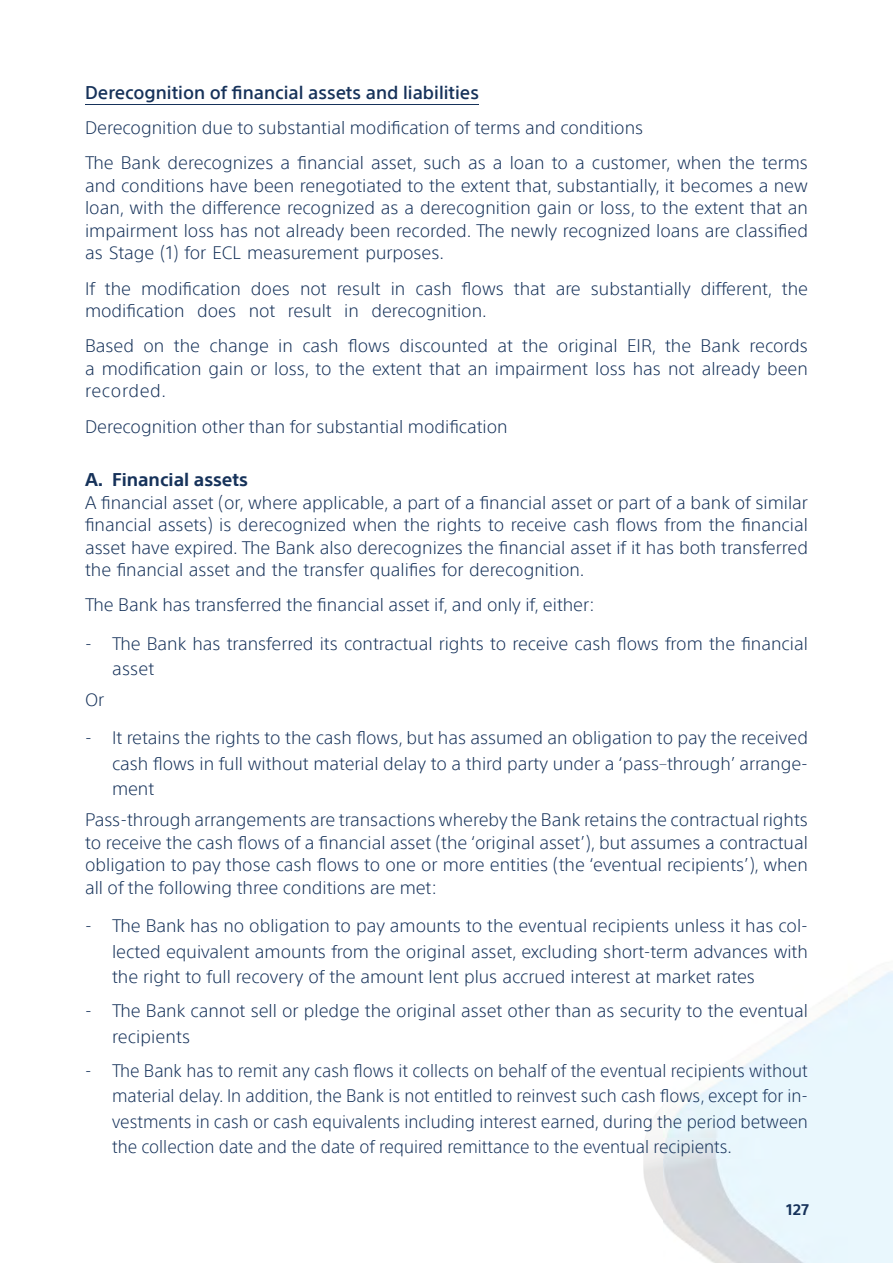
<style>
.page{position:relative;width:893px;height:1263px;background:#fff}
.page>*{position:absolute;margin:0;border:0;box-sizing:border-box;transform-origin:0 0}
.t1{font:500 18px "SST Arabic";color:#16325a}
.t2{font:700 18px "SST Arabic";color:#16325a}
.t3{font:300 17.7px/22.5px "SST Arabic";color:#16325a;text-align:justify}
.t4{font:300 17.7px/25.5px "SST Arabic";color:#16325a;text-align:justify;scale:.96 1}
.t5{font:700 15px "SST Arabic";color:#16325a}
</style>
<div class="page">
<img style="left:643px;top:1115px;width:21px;height:108px">
<hr style="left:85px;top:105px;width:394px;height:1px;background:#16325a">
<p class="t1" style="left:85px;top:82px;width:395px">Derecognition of financial assets and liabilities</p>
<p class="t3" style="left:85px;top:110px;width:724px;line-height:35.2px">Derecognition due to substantial modification of terms and conditions<br>The Bank derecognizes a financial asset, such as a loan to a customer, when the terms</p>
<p class="t3" style="left:85px;top:175px;width:724px">and conditions have been renegotiated to the extent that, substantially, it becomes a new loan, with the difference recognized as a derecognition gain or loss, to the extent that an impairment loss has not already been recorded. The newly recognized loans are classified as Stage (1) for ECL measurement purposes.</p>
<p class="t3" style="left:85px;top:277px;width:724px">If the modification does not result in cash flows that are substantially different, the modification does not result in derecognition.</p>
<p class="t3" style="left:85px;top:335px;width:724px">Based on the change in cash flows discounted at the original EIR, the Bank records a modification gain or loss, to the extent that an impairment loss has not already been recorded.</p>
<p class="t3" style="left:85px;top:415px;width:424px">Derecognition other than for substantial modification</p>
<p class="t2" style="left:85px;top:469px;width:164px">A. Financial assets</p>
<p class="t3" style="left:85px;top:491px;width:724px">A financial asset (or, where applicable, a part of a financial asset or part of a bank of similar financial assets) is derecognized when the rights to receive cash flows from the financial asset have expired. The Bank also derecognizes the financial asset if it has both transferred the financial asset and the transfer qualifies for derecognition.</p>
<p class="t3" style="left:85px;top:594px;width:511px">The Bank has transferred the financial asset if, and only if, either:</p>
<p class="t3" style="left:112px;top:631px;width:697px;line-height:25.5px;text-indent:-27px">- The Bank has transferred its contractual rights to receive cash flows from the financial asset</p>
<p class="t3" style="left:85px;top:689px;width:21px">Or</p>
<p class="t3" style="left:112px;top:725px;width:697px;line-height:25.5px;text-indent:-27px">- It retains the rights to the cash flows, but has assumed an obligation to pay the received cash flows in full without material delay to a third party under a ‘pass–through’ arrange&shy;ment</p>
<p class="t3" style="left:85px;top:809px;width:724px">Pass-through arrangements are transactions whereby the Bank retains the contractual rights to receive the cash flows of a financial asset (the ‘original asset’), but assumes a contractual obligation to pay those cash flows to one or more entities (the ‘eventual recipients’), when all of the following three conditions are met:</p>
<p class="t3" style="left:112px;top:913px;width:697px;line-height:25.5px;text-indent:-27px">- The Bank has no obligation to pay amounts to the eventual recipients unless it has col&shy;lected equivalent amounts from the original asset, excluding short-term advances with the right to full recovery of the amount lent plus accrued interest at market rates</p>
<p class="t3" style="left:112px;top:998px;width:697px;line-height:25.5px;text-indent:-27px">- The Bank cannot sell or pledge the original asset other than as security to the eventual recipients</p>
<p class="t4" style="left:112px;top:1058px;width:726px;text-indent:-27px">- The Bank has to remit any cash flows it collects on behalf of the eventual recipients without material delay. In addition, the Bank is not entitled to reinvest such cash flows, except for in&shy;vestments in cash or cash equivalents including interest earned, during the period between the collection date and the date of required remittance to the eventual recipients.</p>
<p class="t5" style="left:786px;top:1201px;width:24px">127</p>
</div>
